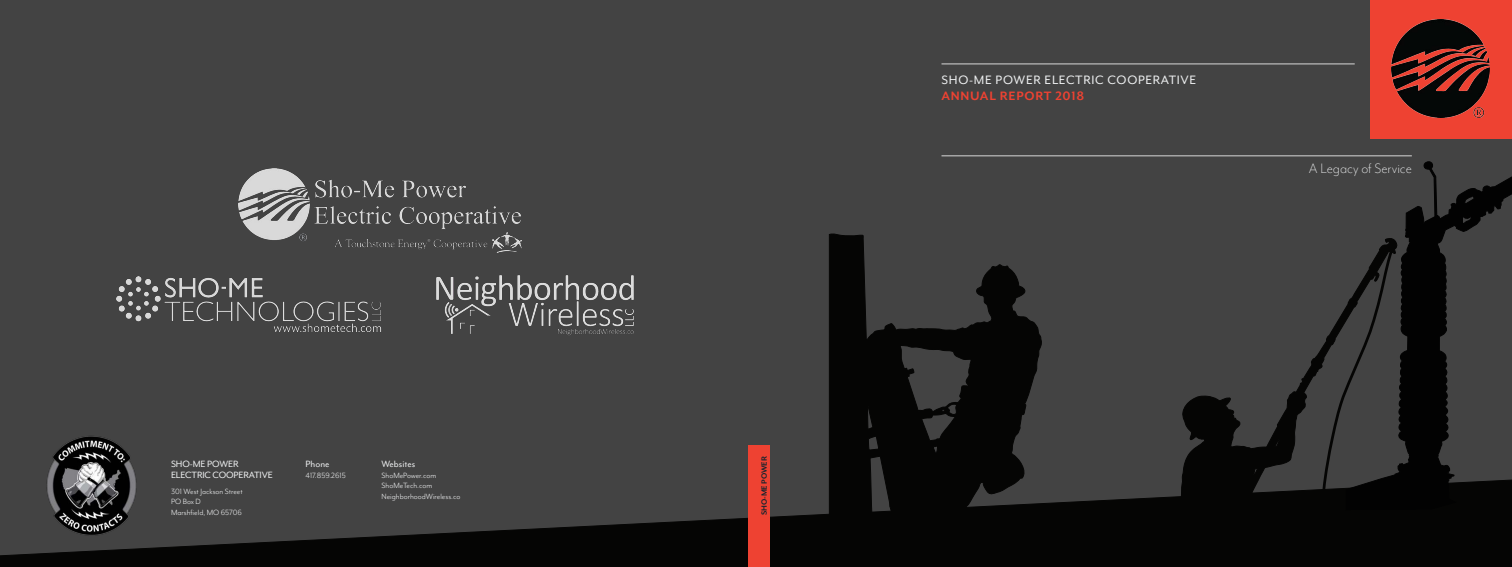
<style>
.page{position:relative;width:1512px;height:567px;background:#434343}
.page>*{position:absolute;margin:0;border:0;box-sizing:border-box;transform-origin:0 0}
.H4___Right{font:300 15.75px "Mr Eaves Mod OT";color:#edeff0}
.H1___Left{font:14px "Mr Eaves Mod OT";letter-spacing:.05em;color:#edeff0}
.H1___Left-2{font:700 14px "Mr Eaves Mod OT";letter-spacing:.05em;color:#ee4232}
.H2___Left{font:10.5px "Mr Eaves Mod OT";letter-spacing:-.01em;color:#edeff0}
.BC1___Left{font:10.5px "Mr Eaves Mod OT";color:#edeff0}
.BC1___Left-2{font:8.75px "Mr Eaves Mod OT";color:#edeff0}
.H2___Right{font:700 8.75px "Mr Eaves Mod OT";letter-spacing:-.01em;color:#16242e}
</style>
<div class="page">
<svg style="left:1182px;top:352px;width:137px;height:125px"></svg>
<svg style="left:1319px;top:307px;width:27px;height:170px"></svg>
<svg style="left:0;top:477px;width:1512px;height:90px"></svg>
<svg style="left:829px;top:233px;width:213px;height:319px"></svg>
<svg style="left:1346px;top:155px;width:166px;height:355px"></svg>
<div style="left:1370px;top:0;width:142px;height:138px;background:#ee4232"></div>
<img style="left:1391px;top:19px;width:98px;height:98px">
<img style="left:28px;top:436px;width:125px;height:110px">
<img style="left:238px;top:168px;width:284px;height:85px">
<img style="left:117px;top:277px;width:264px;height:55px">
<img style="left:436px;top:275px;width:198px;height:60px">
<div style="left:749px;top:446px;width:21px;height:121px;background:#ee4232"></div>
<hr style="left:942px;top:64px;width:413px;height:1px;background:#d8d8d8">
<hr style="left:942px;top:156px;width:470px;height:1px;background:#d8d8d8">
<p class="H2___Left" style="left:171px;top:458px;width:69px">SHO-ME POWER</p>
<p class="H2___Left" style="left:171px;top:469px;width:103px">ELECTRIC COOPERATIVE</p>
<p class="BC1___Left-2" style="left:171px;top:486px;width:73px">301 West Jackson Street</p>
<p class="BC1___Left-2" style="left:171px;top:497px;width:31px">PO Box D</p>
<p class="BC1___Left-2" style="left:171px;top:507px;width:72px">Marshfield, MO 65706</p>
<p class="BC1___Left" style="left:306px;top:458px;width:26px">Phone</p>
<p class="BC1___Left-2" style="left:306px;top:470px;width:42px">417.859.2615</p>
<p class="BC1___Left" style="left:382px;top:458px;width:35px">Websites</p>
<p class="BC1___Left-2" style="left:382px;top:470px;width:56px">ShoMePower.com</p>
<p class="BC1___Left-2" style="left:382px;top:481px;width:52px">ShoMeTech.com</p>
<p class="BC1___Left-2" style="left:382px;top:491px;width:80px">NeighborhoodWireless.co</p>
<p class="H2___Right" style="left:760px;top:515px;width:60px;rotate:-90deg">SHO-ME POWER</p>
<p class="H1___Left" style="left:942px;top:72px;width:256px">SHO-ME POWER ELECTRIC COOPERATIVE</p>
<p class="H1___Left-2" style="left:942px;top:88px;width:144px">ANNUAL REPORT 2018</p>
<p class="H4___Right" style="left:1309px;top:160px;width:104px">A Legacy of Service</p>
</div>
